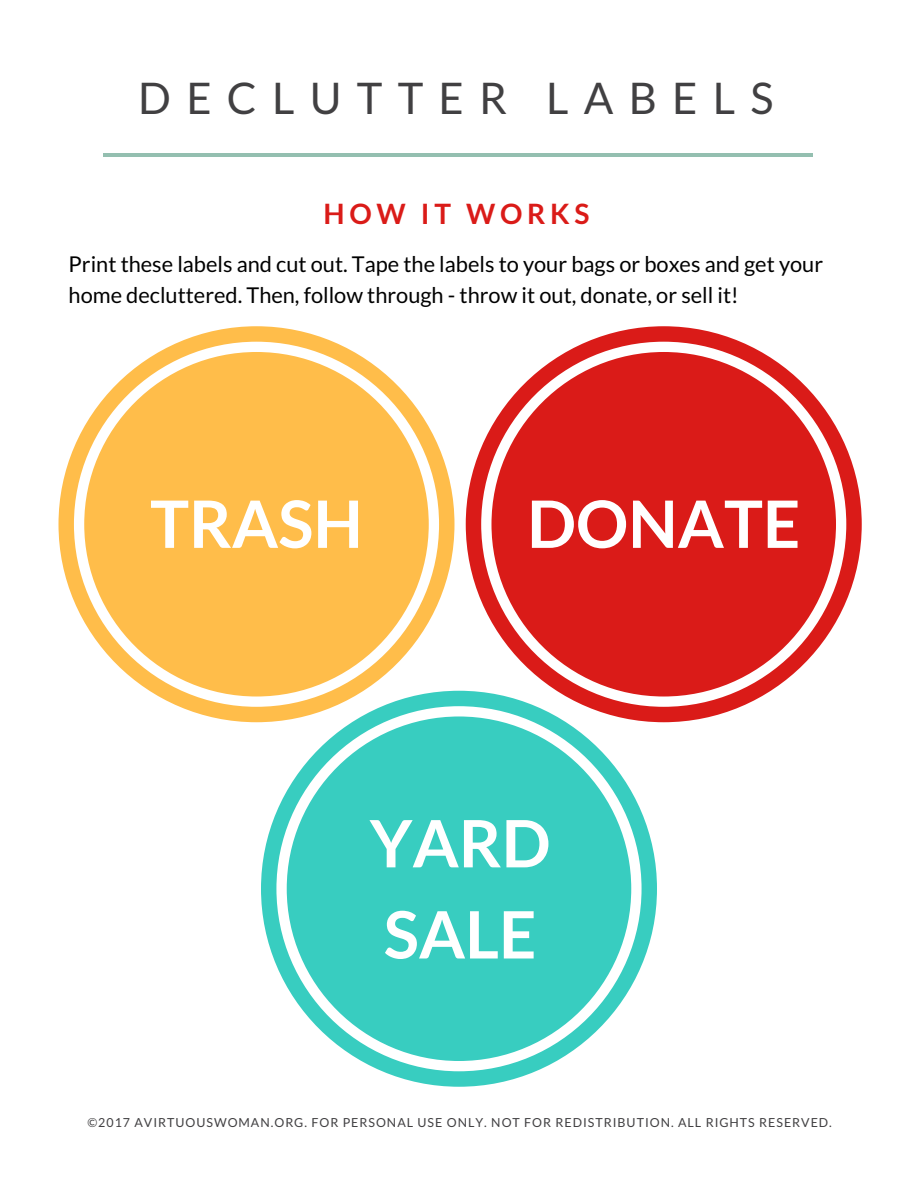
<style>
.page{position:relative;width:918px;height:1188px;background:#fff}
.page>*{position:absolute;margin:0;border:0;box-sizing:border-box;transform-origin:0 0}
.t1{font:700 65.4px/91.2px "Lato";color:#fff}
.t2{font:43.65px "Lato";letter-spacing:.35em;color:#414042}
.t3{font:700 28.05px "Lato";letter-spacing:.17em;color:#da1b18}
.t4{font:21.75px/30.3px "Lato";color:#000}
.t5{font:12.45px "Lato";letter-spacing:.08em;color:#414042}
</style>
<div class="page">
<hr style="left:104px;top:153px;width:709px;height:3px;background:#94bfb0">
<svg style="left:58px;top:326px;width:396px;height:396px"></svg>
<div style="left:84px;top:352px;width:345px;height:345px;background:#ffbd4a;border-radius:50%"></div>
<svg style="left:466px;top:326px;width:396px;height:396px"></svg>
<div style="left:491px;top:352px;width:345px;height:345px;background:#da1b18;border-radius:50%"></div>
<svg style="left:261px;top:691px;width:396px;height:396px"></svg>
<div style="left:287px;top:716px;width:344px;height:345px;background:#38cdc0;border-radius:50%"></div>
<h2 class="t2" style="left:138px;top:71px;width:637px">DECLUTTER LABELS</h2>
<p class="t3" style="left:324px;top:196px;width:268px">HOW IT WORKS</p>
<p class="t4" style="left:69px;top:249px;width:756px">Print these labels and cut out. Tape the labels to your bags or boxes and get your home decluttered. Then, follow through - throw it out, donate, or sell it!</p>
<h1 class="t1" style="left:150px;top:477px;width:214px">TRASH</h1>
<h1 class="t1" style="left:527px;top:477px;width:275px">DONATE</h1>
<h1 class="t1" style="left:370px;top:796px;width:182px">YARD<br>SALE</h1>
<p class="t5" style="left:87px;top:1114px;width:746px">©2017 AVIRTUOUSWOMAN.ORG. FOR PERSONAL USE ONLY. NOT FOR REDISTRIBUTION. ALL RIGHTS RESERVED.</p>
</div>
